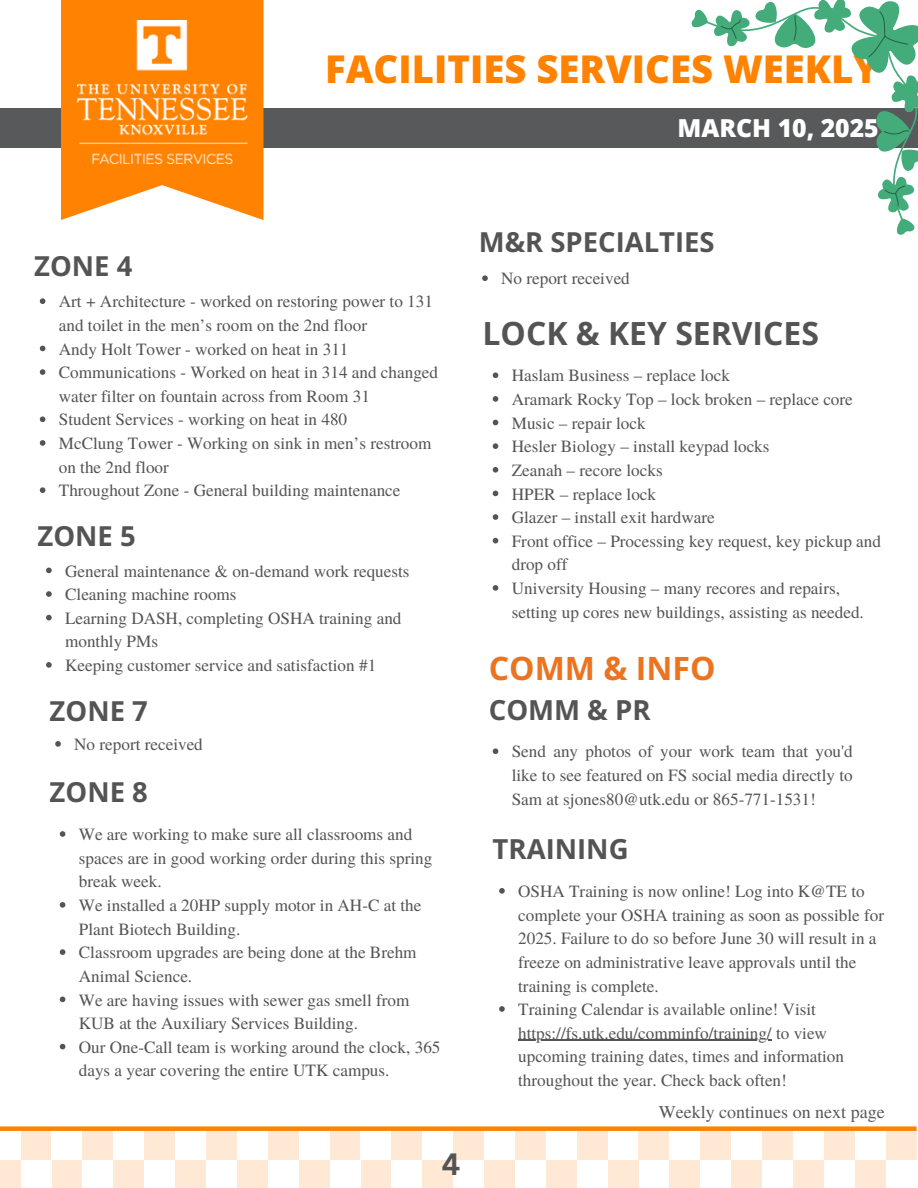
<style>
.page{position:relative;width:918px;height:1188px;background:#fff}
.page>*{position:absolute;margin:0;border:0;box-sizing:border-box;transform-origin:0 0}
.t1{font:800 38.25px "Open Sans";color:#ff8200}
.t2{font:700 32.1px "Open Sans";color:#eb7421}
.t3{font:700 31.95px "Open Sans";color:#545454}
.t4{font:700 30px "Canva Sans";color:#545454}
.t5{font:700 27.6px "Open Sans";color:#545454}
.t6{font:700 27.45px "Open Sans";color:#545454}
.t7{font:800 24.75px "Open Sans";color:#fff}
.t8{font:18px "Te X Gyre Termes";color:#58595b}
.t9{font:17.1px/23.7px "Te X Gyre Termes";color:#545454}
</style>
<div class="page">
<div style="left:0;top:108px;width:918px;height:40px;background:#58595b"></div>
<svg style="left:61px;top:0;width:203px;height:220px;fill:#ff8200"></svg>
<img style="left:77px;top:20px;width:170px;height:143px">
<div style="left:700px;top:1129px;width:31px;height:31px;background:#ffe9d4"></div>
<div style="left:762px;top:1129px;width:31px;height:31px;background:#ffe9d4"></div>
<div style="left:824px;top:1129px;width:31px;height:31px;background:#ffe9d4"></div>
<div style="left:886px;top:1129px;width:31px;height:31px;background:#ffe9d4"></div>
<div style="left:855px;top:1160px;width:31px;height:28px;background:#ffe9d4"></div>
<div style="left:793px;top:1160px;width:31px;height:28px;background:#ffe9d4"></div>
<div style="left:731px;top:1160px;width:31px;height:28px;background:#ffe9d4"></div>
<div style="left:669px;top:1160px;width:31px;height:28px;background:#ffe9d4"></div>
<div style="left:453px;top:1129px;width:31px;height:31px;background:#ffe9d4"></div>
<div style="left:515px;top:1129px;width:31px;height:31px;background:#ffe9d4"></div>
<div style="left:577px;top:1129px;width:31px;height:31px;background:#ffe9d4"></div>
<div style="left:639px;top:1129px;width:30px;height:31px;background:#ffe9d4"></div>
<div style="left:608px;top:1160px;width:31px;height:28px;background:#ffe9d4"></div>
<div style="left:546px;top:1160px;width:31px;height:28px;background:#ffe9d4"></div>
<div style="left:484px;top:1160px;width:31px;height:28px;background:#ffe9d4"></div>
<div style="left:422px;top:1160px;width:31px;height:28px;background:#ffe9d4"></div>
<div style="left:206px;top:1129px;width:31px;height:31px;background:#ffe9d4"></div>
<div style="left:268px;top:1129px;width:31px;height:31px;background:#ffe9d4"></div>
<div style="left:330px;top:1129px;width:30px;height:31px;background:#ffe9d4"></div>
<div style="left:391px;top:1129px;width:31px;height:31px;background:#ffe9d4"></div>
<div style="left:360px;top:1160px;width:31px;height:28px;background:#ffe9d4"></div>
<div style="left:299px;top:1160px;width:31px;height:28px;background:#ffe9d4"></div>
<div style="left:237px;top:1160px;width:31px;height:28px;background:#ffe9d4"></div>
<div style="left:175px;top:1160px;width:31px;height:28px;background:#ffe9d4"></div>
<div style="left:21px;top:1129px;width:31px;height:31px;background:#ffe9d4"></div>
<div style="left:82px;top:1129px;width:31px;height:31px;background:#ffe9d4"></div>
<div style="left:144px;top:1129px;width:31px;height:31px;background:#ffe9d4"></div>
<div style="left:113px;top:1160px;width:31px;height:28px;background:#ffe9d4"></div>
<div style="left:52px;top:1160px;width:30px;height:28px;background:#ffe9d4"></div>
<div style="left:0;top:1160px;width:21px;height:28px;background:#ffe9d4"></div>
<div style="left:0;top:1126px;width:917px;height:5px;background:#ff8200"></div>
<svg style="left:40px;top:298px;width:5px;height:6px"></svg>
<svg style="left:40px;top:346px;width:5px;height:5px"></svg>
<svg style="left:40px;top:369px;width:5px;height:6px"></svg>
<svg style="left:40px;top:416px;width:5px;height:6px"></svg>
<svg style="left:40px;top:440px;width:5px;height:6px"></svg>
<svg style="left:40px;top:487px;width:5px;height:6px"></svg>
<svg style="left:46px;top:568px;width:6px;height:5px"></svg>
<svg style="left:46px;top:591px;width:6px;height:6px"></svg>
<svg style="left:46px;top:615px;width:6px;height:5px"></svg>
<svg style="left:46px;top:662px;width:6px;height:6px"></svg>
<svg style="left:60px;top:831px;width:5px;height:6px"></svg>
<svg style="left:60px;top:902px;width:5px;height:6px"></svg>
<svg style="left:60px;top:949px;width:5px;height:6px"></svg>
<svg style="left:60px;top:997px;width:5px;height:5px"></svg>
<svg style="left:60px;top:1044px;width:5px;height:5px"></svg>
<svg style="left:55px;top:741px;width:6px;height:6px"></svg>
<svg style="left:482px;top:275px;width:6px;height:6px"></svg>
<svg style="left:493px;top:372px;width:5px;height:6px"></svg>
<svg style="left:493px;top:396px;width:5px;height:6px"></svg>
<svg style="left:493px;top:420px;width:5px;height:5px"></svg>
<svg style="left:493px;top:443px;width:5px;height:6px"></svg>
<svg style="left:493px;top:467px;width:5px;height:6px"></svg>
<svg style="left:493px;top:491px;width:5px;height:5px"></svg>
<svg style="left:493px;top:514px;width:5px;height:6px"></svg>
<svg style="left:493px;top:538px;width:5px;height:5px"></svg>
<svg style="left:493px;top:585px;width:5px;height:6px"></svg>
<svg style="left:493px;top:748px;width:5px;height:6px"></svg>
<svg style="left:499px;top:888px;width:6px;height:6px"></svg>
<svg style="left:499px;top:1006px;width:6px;height:6px"></svg>
<hr style="left:518px;top:1040px;width:254px;height:1px;background:#545454">
<svg style="left:692px;top:0;width:226px;height:235px"></svg>
<svg style="left:721px;top:11px;width:188px;height:196px"></svg>
<p class="t1" style="left:325px;top:42px;width:555px">FACILITIES SERVICES WEEKLY</p>
<p class="t7" style="left:678px;top:111px;width:203px">MARCH 10, 2025</p>
<p class="t6" style="left:34px;top:247px;width:100px">ZONE 4</p>
<h3 class="t9" style="left:59px;top:289px;width:376px">Art + Architecture - worked on restoring power to 131 and toilet in the men’s room on the 2nd floor</h3>
<h3 class="t9" style="left:59px;top:336px;width:291px">Andy Holt Tower - worked on heat in 311</h3>
<p class="t9" style="left:59px;top:360px;width:381px">Communications - Worked on heat in 314 and changed water filter on fountain across from Room 31</p>
<p class="t9" style="left:59px;top:407px;width:290px">Student Services - working on heat in 480</p>
<p class="t9" style="left:59px;top:431px;width:374px">McClung Tower - Working on sink in men’s restroom on the 2nd floor</p>
<p class="t9" style="left:59px;top:478px;width:343px">Throughout Zone - General building maintenance</p>
<p class="t6" style="left:38px;top:517px;width:100px">ZONE 5</p>
<p class="t9" style="left:65px;top:558px;width:346px">General maintenance &amp; on-demand work requests</p>
<h3 class="t9" style="left:65px;top:582px;width:173px">Cleaning machine rooms</h3>
<p class="t9" style="left:65px;top:605px;width:338px">Learning DASH, completing OSHA training and monthly PMs</p>
<p class="t9" style="left:65px;top:653px;width:313px">Keeping customer service and satisfaction #1</p>
<p class="t6" style="left:50px;top:692px;width:100px">ZONE 7</p>
<p class="t9" style="left:74px;top:732px;width:130px">No report received</p>
<p class="t6" style="left:50px;top:773px;width:100px">ZONE 8</p>
<p class="t9" style="left:79px;top:822px;width:355px">We are working to make sure all classrooms and spaces are in good working order during this spring break week.</p>
<h2 class="t9" style="left:79px;top:893px;width:344px">We installed a 20HP supply motor in AH-C at the<br>Plant Biotech Building.</h2>
<p class="t9" style="left:79px;top:940px;width:339px">Classroom upgrades are being done at the Brehm<br>Animal Science.</p>
<p class="t9" style="left:79px;top:987px;width:332px">We are having issues with sewer gas smell from<br>KUB at the Auxiliary Services Building.</p>
<p class="t9" style="left:79px;top:1034px;width:363px">Our One-Call team is working around the clock, 365 days a year covering the entire UTK campus.</p>
<h1 class="t4" style="left:442px;top:1143px;width:20px">4</h1>
<p class="t6" style="left:479px;top:223px;width:237px">M&amp;R SPECIALTIES</p>
<p class="t9" style="left:501px;top:266px;width:130px">No report received</p>
<p class="t3" style="left:483px;top:311px;width:338px">LOCK &amp; KEY SERVICES</p>
<p class="t9" style="left:512px;top:363px;width:220px">Haslam Business – replace lock</p>
<h2 class="t9" style="left:512px;top:387px;width:343px">Aramark Rocky Top – lock broken – replace core</h2>
<h3 class="t9" style="left:512px;top:410px;width:135px">Music – repair lock</h3>
<h3 class="t9" style="left:512px;top:434px;width:259px">Hesler Biology – install keypad locks</h3>
<p class="t9" style="left:512px;top:458px;width:153px">Zeanah – recore locks</p>
<h3 class="t9" style="left:512px;top:481px;width:146px">HPER – replace lock</h3>
<p class="t9" style="left:512px;top:505px;width:204px">Glazer – install exit hardware</p>
<p class="t9" style="left:512px;top:528px;width:371px">Front office – Processing key request, key pickup and drop off</p>
<p class="t9" style="left:512px;top:576px;width:354px">University Housing – many recores and repairs, setting up cores new buildings, assisting as needed.</p>
<p class="t2" style="left:489px;top:646px;width:228px">COMM &amp; INFO</p>
<p class="t5" style="left:489px;top:690px;width:163px">COMM &amp; PR</p>
<p class="t9" style="left:512px;top:739px;width:343px;text-align:justify">Send any photos of your work team that you'd like to see featured on FS social media directly to Sam at sjones80@utk.edu or 865-771-1531!</p>
<h3 class="t5" style="left:493px;top:829px;width:138px">TRAINING</h3>
<p class="t9" style="left:518px;top:879px;width:367px">OSHA Training is now online! Log into K@TE to complete your OSHA training as soon as possible for 2025. Failure to do so before June 30 will result in a freeze on administrative leave approvals until the training is complete.</p>
<p class="t9" style="left:518px;top:997px;width:299px">Training Calendar is available online! Visit</p>
<p class="t9" style="left:518px;top:1020px;width:327px">https://fs.utk.edu/comminfo/training/ to view upcoming training dates, times and information throughout the year. Check back often!</p>
<h4 class="t8" style="left:659px;top:1099px;width:227px">Weekly continues on next page</h4>
</div>
